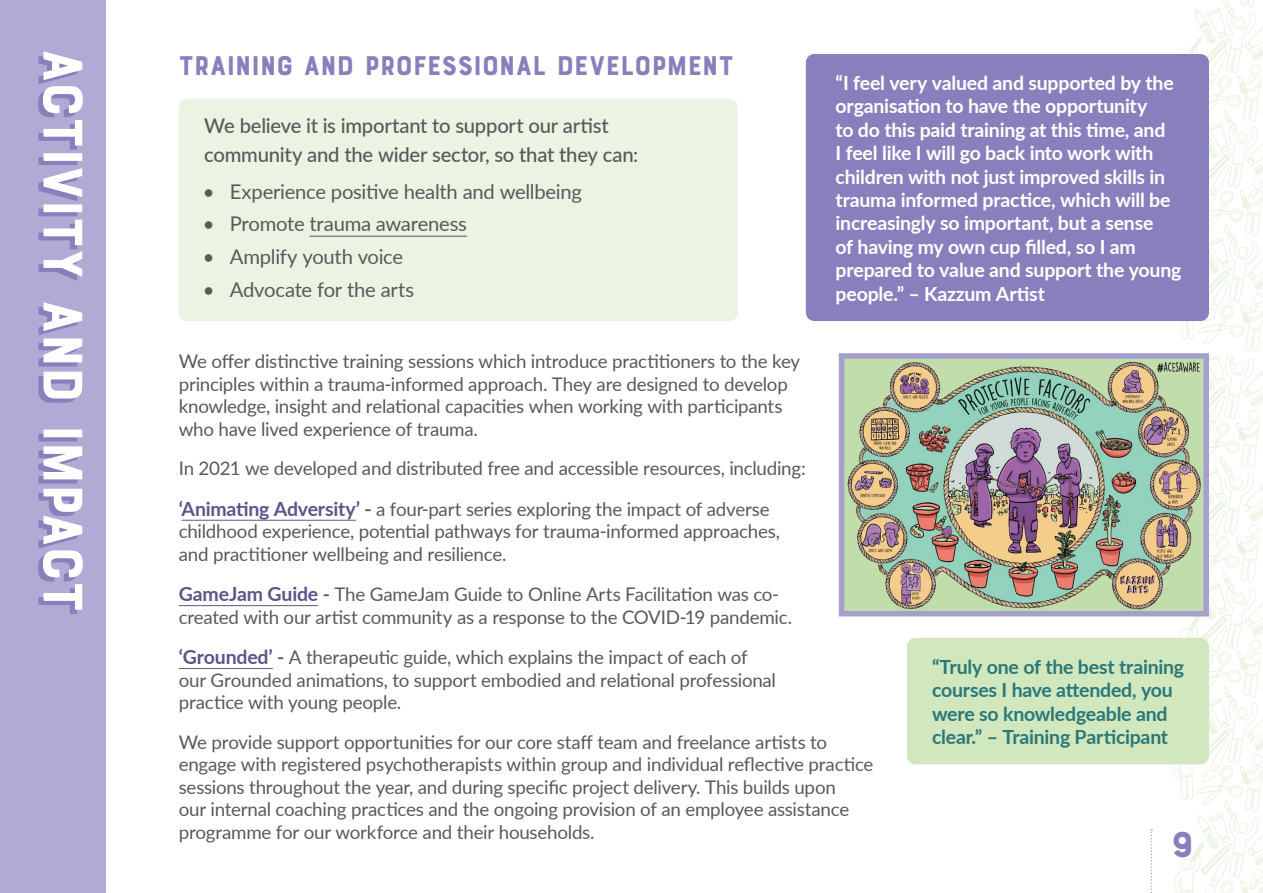
<style>
.page{position:relative;width:1263px;height:893px;background:#fff}
.page>*{position:absolute;margin:0;border:0;box-sizing:border-box;transform-origin:0 0}
.t1{font:58.8px "Bourton Base";letter-spacing:-.01em;color:#fff}
.t2{font:37.8px "Bourton Base";color:#8880bc}
.t3{font:28.5px "Bourton Base";letter-spacing:-.005em;color:#8880bc}
.t4{font:20.25px "Lato";letter-spacing:-.015em;color:#58595b}
.t5{font:500 20.25px/28.5px "Lato";letter-spacing:-.01em;color:#58595b}
.t6{font:700 19.5px/23.4px "Lato";letter-spacing:-.01em;color:#fff}
.t7{font:700 19.5px/23.4px "Lato";letter-spacing:-.01em;color:#2a787a}
.t8{font:18.75px/22.5px "Lato";letter-spacing:-.015em;color:#58595b}
.s1{font-weight:700;font-size:19.5px;color:#5b5689}
.s2{font-weight:700;font-size:19.5px}
</style>
<div class="page">
<svg style="left:1167px;top:0;width:96px;height:893px"></svg>
<img style="left:846px;top:360px;width:356px;height:249px">
<div style="left:839px;top:353px;width:370px;height:263px;border:6px solid #a59fce"></div>
<div style="left:179px;top:99px;width:559px;height:222px;background:#ebf4e2;border-radius:9px"></div>
<div style="left:907px;top:638px;width:302px;height:126px;background:#d1e7bd;border-radius:9px"></div>
<div style="left:806px;top:54px;width:403px;height:267px;background:#8880bc;border-radius:9px"></div>
<hr style="left:309px;top:236px;width:158px;height:1px;background:#58595b">
<svg style="left:1150px;top:829px;width:2px;height:64px"></svg>
<hr style="left:182px;top:520px;width:174px;height:1px;background:#5b5689">
<hr style="left:179px;top:605px;width:139px;height:1px;background:#5b5689">
<hr style="left:179px;top:668px;width:94px;height:1px;background:#5b5689">
<div style="left:0;top:0;width:105px;height:893px;background:#b0abd4"></div>
<h1 class="t1" style="left:99px;top:49px;width:565px;rotate:90deg">ACTIVITY AND IMPACT</h1>
<h3 class="t3" style="left:179px;top:48px;width:556px">TRAINING AND PROFESSIONAL DEVELOPMENT</h3>
<p class="t5" style="left:204px;top:111px;width:435px">We believe it is important to support our artist community and the wider sector, so that they can:</p>
<p class="t4" style="left:203px;top:177px;width:381px">• Experience positive health and wellbeing</p>
<p class="t4" style="left:203px;top:210px;width:266px">• Promote trauma awareness</p>
<p class="t4" style="left:203px;top:242px;width:202px">• Amplify youth voice</p>
<p class="t4" style="left:203px;top:275px;width:213px">• Advocate for the arts</p>
<p class="t6" style="left:836px;top:70px;width:347px">“I feel very valued and supported by the organisation to have the opportunity<br>to do this paid training at this time, and<br>I feel like I will go back into work with children with not just improved skills in trauma informed practice, which will be increasingly so important, but a sense<br>of having my own cup filled, so I am prepared to value and support the young people.” – Kazzum Artist</p>
<p class="t8" style="left:179px;top:349px;width:623px">We offer distinctive training sessions which introduce practitioners to the key principles within a trauma-informed approach. They are designed to develop knowledge, insight and relational capacities when working with participants who have lived experience of trauma.</p>
<p class="t8" style="left:179px;top:447px;width:628px;line-height:40.3px">In 2021 we developed and distributed free and accessible resources, including: <span class="s1">‘Animating Adversity’</span> <span class="s2">-</span> a four-part series exploring the impact of adverse</p>
<p class="t8" style="left:179px;top:519px;width:603px">childhood experience, potential pathways for trauma-informed approaches, and practitioner wellbeing and resilience.</p>
<p class="t8" style="left:179px;top:582px;width:615px"><span class="s1">GameJam Guide</span> <span class="s2">-</span> The GameJam Guide to Online Arts Facilitation was co&shy;created with our artist community as a response to the COVID-19 pandemic.</p>
<p class="t8" style="left:179px;top:645px;width:599px"><span class="s1">‘Grounded’</span> <span class="s2">-</span> A therapeutic guide, which explains the impact of each of our Grounded animations, to support embodied and relational professional practice with young people.</p>
<p class="t8" style="left:179px;top:730px;width:696px">We provide support opportunities for our core staff team and freelance artists to engage with registered psychotherapists within group and individual reflective practice sessions throughout the year, and during specific project delivery. This builds upon<br>our internal coaching practices and the ongoing provision of an employee assistance programme for our workforce and their households.</p>
<p class="t7" style="left:932px;top:654px;width:254px">“Truly one of the best training courses I have attended, you were so knowledgeable and clear.” – Training Participant</p>
<h2 class="t2" style="left:1170px;top:821px;width:24px">9</h2>
</div>
